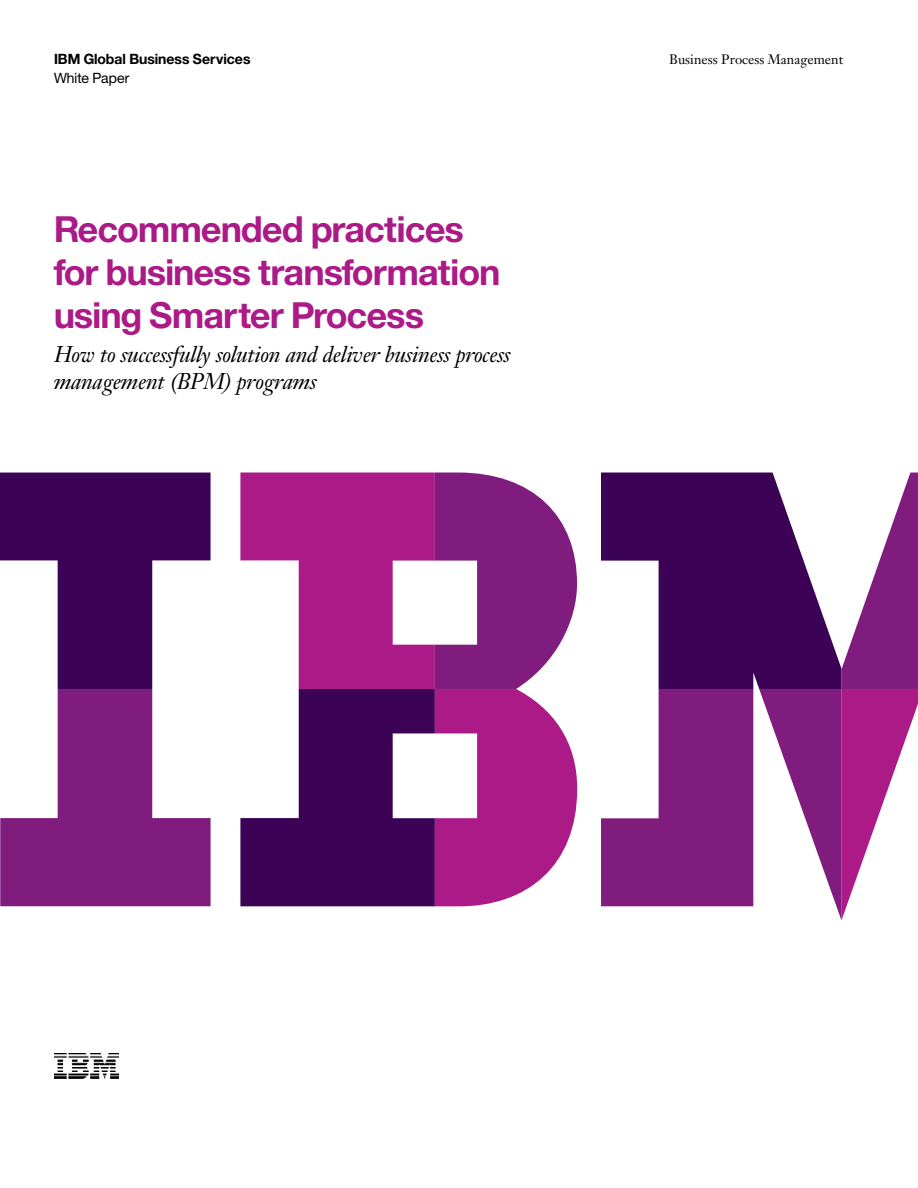
<style>
.page{position:relative;width:918px;height:1188px;background:#fff}
.page>*{position:absolute;margin:0;border:0;box-sizing:border-box;transform-origin:0 0}
._1A_title__color{font:36px/43.2px "Helv Neue Boldfor IBM";letter-spacing:-.015em;color:#ab1a87}
._1A_title__color-2{font:italic 22.5px/27px "Janson Text LT Pro";letter-spacing:-.015em;color:#000}
.t1{font:14.25px "Helv Neue Boldfor IBM";color:#000}
.t2{font:14.25px "Helv Neue Romanfor IBM";color:#000}
.t3{font:13.5px "Janson Text LT Pro";color:#000}
</style>
<div class="page">
<svg style="left:0;top:689px;width:211px;height:217px;fill:#801c7d"></svg>
<svg style="left:601px;top:473px;width:241px;height:216px;fill:#3b0256"></svg>
<svg style="left:0;top:473px;width:211px;height:216px;fill:#3b0256"></svg>
<svg style="left:601px;top:689px;width:241px;height:231px;fill:#801c7d"></svg>
<svg style="left:842px;top:473px;width:76px;height:446px"></svg>
<svg style="left:240px;top:473px;width:337px;height:433px"></svg>
<img style="left:54px;top:1053px;width:65px;height:26px">
<p class="t1" style="left:54px;top:50px;width:198px">IBM Global Business Services</p>
<p class="t3" style="left:669px;top:51px;width:175px">Business Process Management</p>
<p class="t2" style="left:54px;top:69px;width:77px">White Paper</p>
<p class="_1A_title__color" style="left:54px;top:206px;width:448px">Recommended practices for business transformation using Smarter Process</p>
<p class="_1A_title__color-2" style="left:54px;top:341px;width:458px">How to successfully solution and deliver business process management (BPM) programs</p>
</div>
